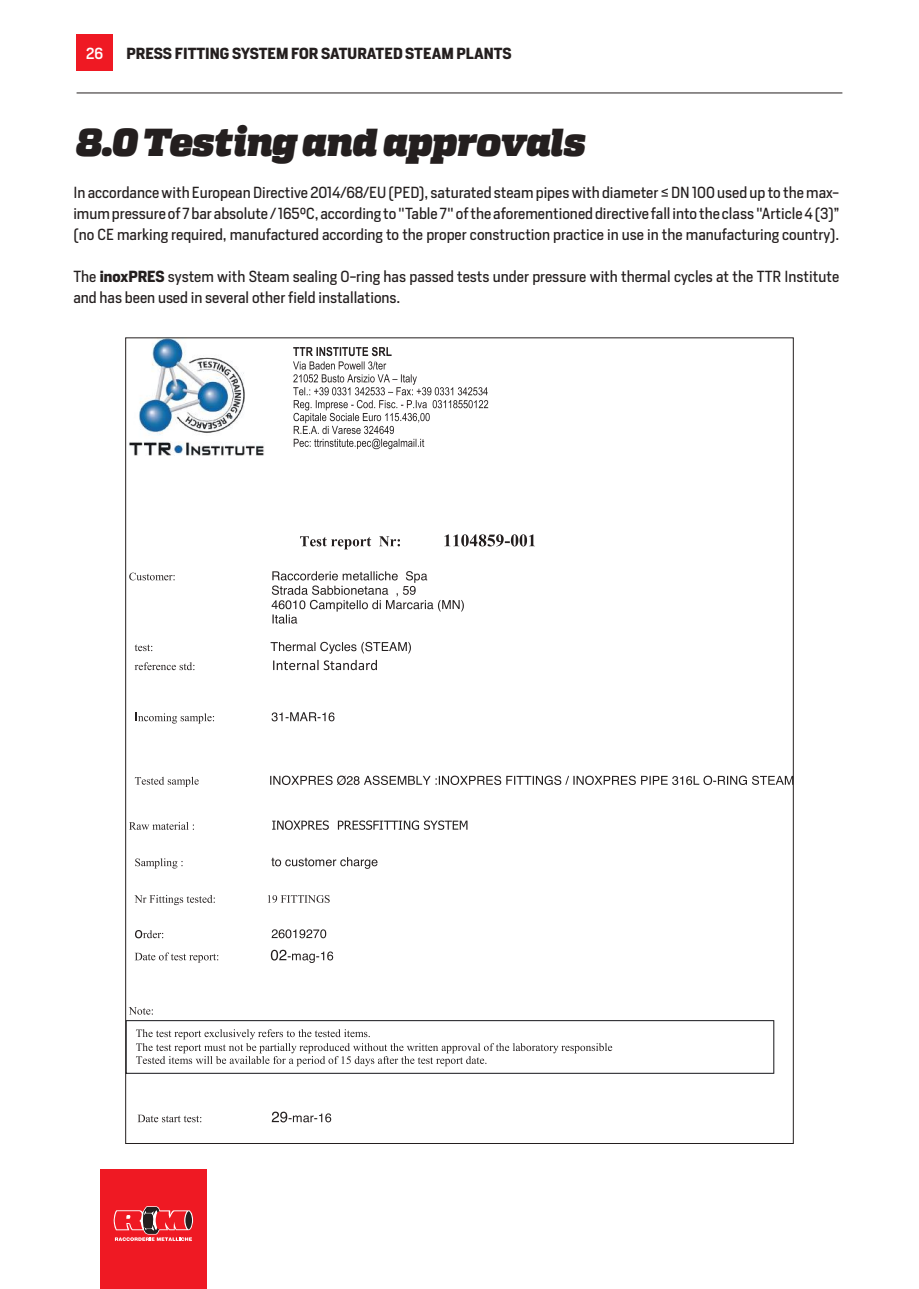
<style>
.page{position:relative;width:919px;height:1289px;background:#fff}
.page>*{position:absolute;margin:0;border:0;box-sizing:border-box;transform-origin:0 0}
.t1{font:italic 800 39px "Quadon";letter-spacing:-.015em;color:#241f1f}
.t2{font:15px/21px "Heron Sans";color:#241f1f;text-align:justify}
.t3{font:700 15px "Heron Sans";color:#241f1f}
.t4{font:500 15px "Heron Sans";color:#fff}
.s1{font-weight:700}
</style>
<div class="page">
<hr style="left:77px;top:93px;width:765px;height:1px;background:#241f1f">
<div style="left:77px;top:35px;width:36px;height:36px;background:#ef1923"></div>
<div style="left:100px;top:1169px;width:106px;height:119px;background:#ef1923"></div>
<svg style="left:114px;top:1206px;width:79px;height:34px"></svg>
<img style="left:129px;top:339px;width:135px;height:117px">
<svg style="left:293px;top:347px;width:195px;height:102px"></svg>
<svg style="left:300px;top:536px;width:100px;height:13px"></svg>
<svg style="left:444px;top:534px;width:91px;height:12px"></svg>
<svg style="left:129px;top:572px;width:46px;height:8px"></svg>
<svg style="left:271px;top:571px;width:193px;height:52px"></svg>
<svg style="left:135px;top:644px;width:17px;height:7px"></svg>
<svg style="left:270px;top:642px;width:141px;height:11px"></svg>
<svg style="left:135px;top:662px;width:59px;height:8px"></svg>
<svg style="left:273px;top:660px;width:104px;height:10px"></svg>
<svg style="left:136px;top:712px;width:78px;height:11px"></svg>
<svg style="left:271px;top:712px;width:63px;height:9px"></svg>
<svg style="left:135px;top:776px;width:64px;height:11px"></svg>
<svg style="left:270px;top:775px;width:521px;height:10px"></svg>
<svg style="left:129px;top:821px;width:65px;height:8px"></svg>
<svg style="left:272px;top:820px;width:195px;height:9px"></svg>
<svg style="left:135px;top:858px;width:48px;height:10px"></svg>
<svg style="left:271px;top:857px;width:106px;height:11px"></svg>
<svg style="left:134px;top:894px;width:195px;height:11px"></svg>
<svg style="left:135px;top:930px;width:28px;height:8px"></svg>
<svg style="left:271px;top:929px;width:55px;height:9px"></svg>
<svg style="left:135px;top:952px;width:83px;height:10px"></svg>
<svg style="left:271px;top:949px;width:62px;height:14px"></svg>
<svg style="left:129px;top:1007px;width:24px;height:7px"></svg>
<svg style="left:138px;top:1114px;width:63px;height:8px"></svg>
<svg style="left:272px;top:1111px;width:59px;height:11px"></svg>
<svg style="left:127px;top:1020px;width:647px;height:53px"></svg>
<p class="t4" style="left:86px;top:43px;width:18px">26</p>
<p class="t3" style="left:126px;top:43px;width:386px">PRESS FITTING SYSTEM FOR SATURATED STEAM PLANTS</p>
<h1 class="t1" style="left:77px;top:119px;width:511px">8.0 Testing and approvals</h1>
<p class="t2" style="left:73px;top:182px;width:767px">In accordance with European Directive 2014/68/EU (PED), saturated steam pipes with diameter ≤ DN 100 used up to the max&shy;imum pressure of 7 bar absolute / 165°C, according to "Table 7" of the aforementioned directive fall into the class "Article 4 (3)” (no CE marking required, manufactured according to the proper construction practice in use in the manufacturing country).</p>
<p class="t2" style="left:73px;top:266px;width:767px">The <span class="s1">inoxPRES</span> system with Steam sealing O-ring has passed tests under pressure with thermal cycles at the TTR Institute and has been used in several other field installations.</p>
</div>
